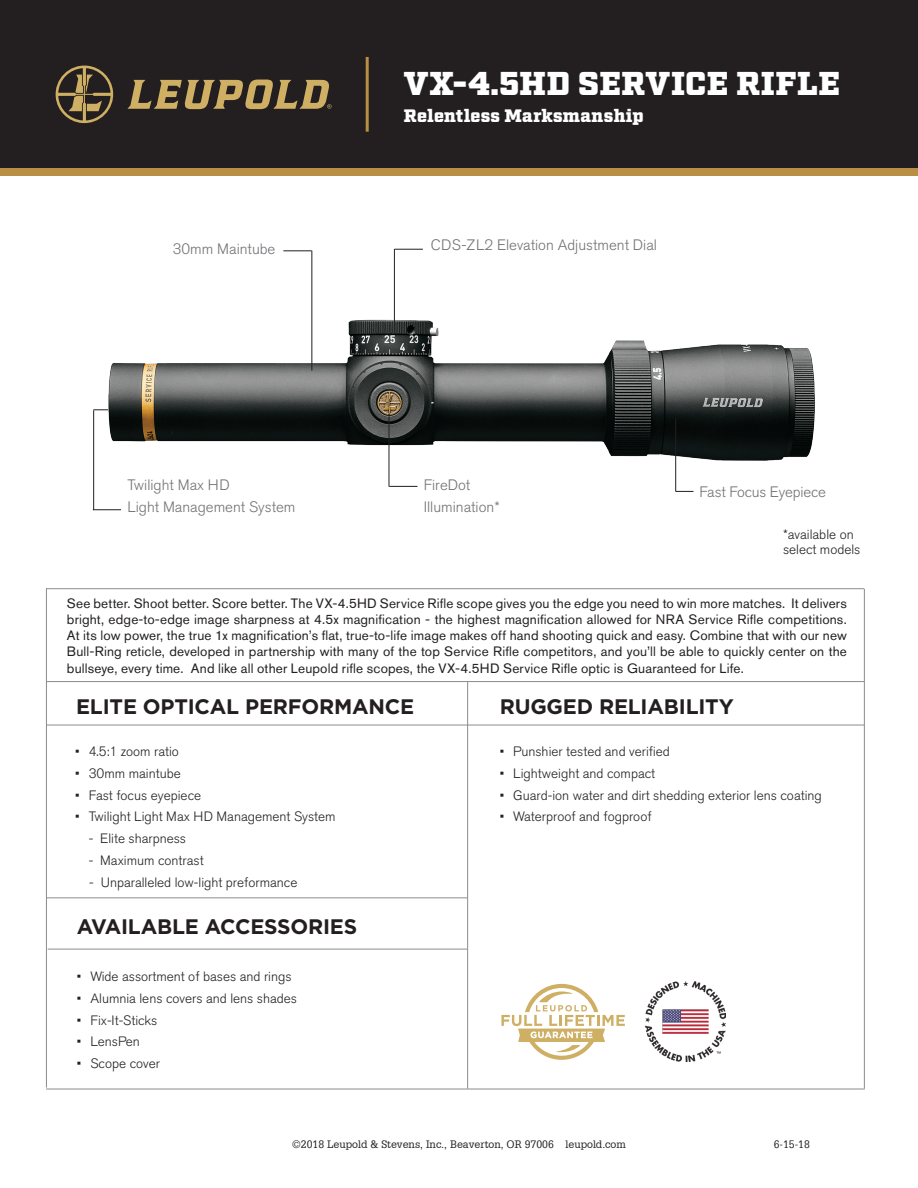
<style>
.page{position:relative;width:918px;height:1188px;background:#fff}
.page>*{position:absolute;margin:0;border:0;box-sizing:border-box;transform-origin:0 0}
.t1{font:900 33px "Factoria";letter-spacing:.015em;color:#fff}
.t2{font:700 21px "Gotham";letter-spacing:-.01em;color:#231f20}
.t3{font:900 18px "Factoria";letter-spacing:.015em;color:#fff}
.t4{font:300 15px/21.8px "Akzidenz Grotesk BE";color:#717074}
.t5{font:13.5px/16.2px "Akzidenz Grotesk BE";letter-spacing:.015em;color:#231f20;text-align:justify}
.bullet_point_for_Rug{font:300 13.5px "Akzidenz Grotesk BE";color:#231f20}
.bullet_point{font:300 13.5px/15px "Akzidenz Grotesk BE";color:#231f20}
.t6{font:10.5px "Glypha LT";color:#231f20}
</style>
<div class="page">
<img style="left:93px;top:289px;width:722px;height:205px">
<div style="left:0;top:0;width:918px;height:172px;background:#231f20"></div>
<svg style="left:55px;top:65px;width:59px;height:59px"></svg>
<svg style="left:127px;top:80px;width:205px;height:29px"></svg>
<hr style="left:366px;top:57px;width:3px;height:75px;background:#b88f44">
<div style="left:0;top:168px;width:918px;height:8px;background:#b88f44"></div>
<hr style="left:312px;top:251px;width:1px;height:120px;background:#231f20">
<svg style="left:283px;top:251px;width:29px;height:1px"></svg>
<hr style="left:394px;top:249px;width:1px;height:73px;background:#231f20">
<svg style="left:395px;top:249px;width:28px;height:1px"></svg>
<hr style="left:389px;top:413px;width:1px;height:74px;background:#231f20">
<svg style="left:389px;top:486px;width:28px;height:1px"></svg>
<hr style="left:675px;top:418px;width:1px;height:74px;background:#231f20">
<svg style="left:676px;top:491px;width:18px;height:1px"></svg>
<hr style="left:93px;top:410px;width:1px;height:100px;background:#231f20">
<svg style="left:94px;top:509px;width:27px;height:1px"></svg>
<svg style="left:93px;top:410px;width:15px;height:1px"></svg>
<hr style="left:46px;top:588px;width:1px;height:500px;background:#8b8c8e">
<svg style="left:501px;top:984px;width:124px;height:76px"></svg>
<img style="left:645px;top:982px;width:81px;height:80px">
<hr style="left:46px;top:681px;width:818px;height:1px;background:#8b8c8e">
<hr style="left:46px;top:897px;width:422px;height:1px;background:#8b8c8e">
<hr style="left:46px;top:725px;width:818px;height:1px;background:#8b8c8e">
<hr style="left:467px;top:681px;width:1px;height:408px;background:#8b8c8e">
<hr style="left:48px;top:949px;width:419px;height:1px;background:#8b8c8e">
<hr style="left:46px;top:1089px;width:819px;height:1px;background:#8b8c8e">
<hr style="left:46px;top:588px;width:818px;height:1px;background:#8b8c8e">
<hr style="left:864px;top:589px;width:1px;height:500px;background:#8b8c8e">
<p class="t4" style="left:173px;top:238px;width:104px">30mm Maintube</p>
<p class="t4" style="left:127px;top:474px;width:104px">Twilight Max HD</p>
<p class="t4" style="left:127px;top:496px;width:170px">Light Management System</p>
<p class="t1" style="left:404px;top:64px;width:438px">VX-4.5HD SERVICE RIFLE</p>
<p class="t3" style="left:404px;top:105px;width:241px">Relentless Marksmanship</p>
<p class="t4" style="left:431px;top:234px;width:228px">CDS-ZL2 Elevation Adjustment Dial</p>
<p class="t4" style="left:424px;top:474px;width:77px">FireDot<br>Illumination*</p>
<p class="t4" style="left:699px;top:481px;width:128px">Fast Focus Eyepiece</p>
<p class="bullet_point" style="left:783px;top:527px;width:79px">*available on select models</p>
<p class="t5" style="left:67px;top:595px;width:781px">See better. Shoot better. Score better. The VX-4.5HD Service Rifle scope gives you the edge you need to win more matches. It delivers bright, edge-to-edge image sharpness at 4.5x magnification - the highest magnification allowed for NRA Service Rifle competitions.<br>At its low power, the true 1x magnification’s flat, true-to-life image makes off hand shooting quick and easy. Combine that with our new Bull-Ring reticle, developed in partnership with many of the top Service Rifle competitors, and you’ll be able to quickly center on the bullseye, every time. And like all other Leupold rifle scopes, the VX-4.5HD Service Rifle optic is Guaranteed for Life.</p>
<p class="t2" style="left:76px;top:692px;width:340px">ELITE OPTICAL PERFORMANCE</p>
<p class="t2" style="left:500px;top:692px;width:236px">RUGGED RELIABILITY</p>
<p class="bullet_point_for_Rug" style="left:75px;top:744px;width:105px">• 4.5:1 zoom ratio</p>
<p class="bullet_point_for_Rug" style="left:75px;top:766px;width:107px">• 30mm maintube</p>
<p class="bullet_point_for_Rug" style="left:75px;top:787px;width:127px">• Fast focus eyepiece</p>
<p class="bullet_point_for_Rug" style="left:75px;top:809px;width:262px">• Twilight Light Max HD Management System</p>
<p class="bullet_point_for_Rug" style="left:89px;top:831px;width:99px">- Elite sharpness</p>
<p class="bullet_point_for_Rug" style="left:89px;top:853px;width:116px">- Maximum contrast</p>
<p class="bullet_point_for_Rug" style="left:89px;top:874px;width:210px">- Unparalleled low-light preformance</p>
<p class="t2" style="left:77px;top:913px;width:282px">AVAILABLE ACCESSORIES</p>
<p class="bullet_point_for_Rug" style="left:77px;top:969px;width:216px">• Wide assortment of bases and rings</p>
<p class="bullet_point_for_Rug" style="left:77px;top:991px;width:222px">• Alumnia lens covers and lens shades</p>
<p class="bullet_point_for_Rug" style="left:77px;top:1012px;width:82px">• Fix-It-Sticks</p>
<p class="bullet_point_for_Rug" style="left:77px;top:1034px;width:65px">• LensPen</p>
<p class="bullet_point_for_Rug" style="left:77px;top:1056px;width:85px">• Scope cover</p>
<p class="bullet_point_for_Rug" style="left:500px;top:744px;width:172px">• Punshier tested and verified</p>
<p class="bullet_point_for_Rug" style="left:500px;top:766px;width:157px">• Lightweight and compact</p>
<p class="bullet_point_for_Rug" style="left:500px;top:787px;width:324px">• Guard-ion water and dirt shedding exterior lens coating</p>
<p class="bullet_point_for_Rug" style="left:500px;top:809px;width:153px">• Waterproof and fogproof</p>
<p class="t6" style="left:292px;top:1137px;width:335px">©2018 Leupold &amp; Stevens, Inc., Beaverton, OR 97006 leupold.com</p>
<p class="t6" style="left:774px;top:1137px;width:38px">6-15-18</p>
</div>
